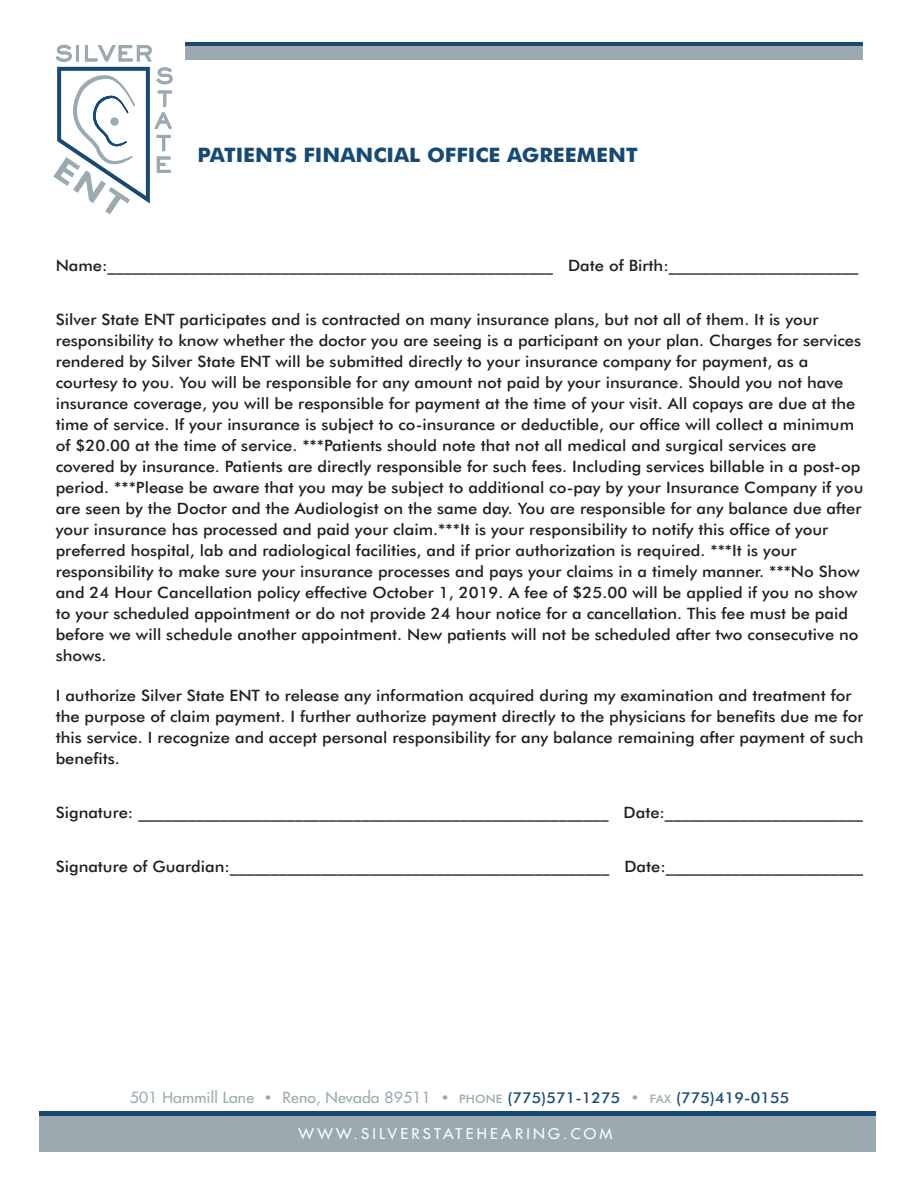
<style>
.page{position:relative;width:918px;height:1188px;background:#fff}
.page>*{position:absolute;margin:0;border:0;box-sizing:border-box;transform-origin:0 0}
.t1{font:700 19.95px "Futura BT";color:#164973;scale:1.05 1}
.t2{font:500 15.6px/21px "Futura BT";color:#231f20;scale:1.05 1}
.t3{font:15px "Futura";letter-spacing:.01em;color:#9aaab0;scale:1.05 1}
.t4{font:14.4px "Futura";letter-spacing:.21em;color:#fff;scale:1.05 1}
.s1{font-family:"Futura BT";font-weight:500}
.s2{font-family:"Futura BT";font-weight:500;font-size:11.7px}
.s3{font-family:"Futura BT";font-weight:500;color:#164973}
</style>
<div class="page">
<svg style="left:39px;top:1111px;width:837px;height:6px;background:#2c597d"></svg>
<div style="left:39px;top:1117px;width:837px;height:35px;background:#9aaab0"></div>
<svg style="left:185px;top:42px;width:678px;height:5px;background:#305c7f"></svg>
<div style="left:185px;top:47px;width:678px;height:13px;background:#9aaab0"></div>
<svg style="left:53px;top:44px;width:120px;height:171px"></svg>
<div style="left:110px;top:117px;width:9px;height:9px;background:#9aaab0;border-radius:50%"></div>
<p class="t1" style="left:198px;top:143px;width:421px">PATIENTS FINANCIAL OFFICE AGREEMENT</p>
<p class="t2" style="left:56px;top:254px;width:766px">Name:______________________________________________________ Date of Birth:_______________________</p>
<p class="t2" style="left:56px;top:308px;width:771px">Silver State ENT participates and is contracted on many insurance plans, but not all of them. It is your responsibility to know whether the doctor you are seeing is a participant on your plan. Charges for services rendered by Silver State ENT will be submitted directly to your insurance company for payment, as a courtesy to you. You will be responsible for any amount not paid by your insurance. Should you not have insurance coverage, you will be responsible for payment at the time of your visit. All copays are due at the time of service. If your insurance is subject to co-insurance or deductible, our office will collect a minimum of $20.00 at the time of service. ***Patients should note that not all medical and surgical services are covered by insurance. Patients are directly responsible for such fees. Including services billable in a post-op period. ***Please be aware that you may be subject to additional co-pay by your Insurance Company if you are seen by the Doctor and the Audiologist on the same day. You are responsible for any balance due after your insurance has processed and paid your claim.***It is your responsibility to notify this office of your preferred hospital, lab and radiological facilities, and if prior authorization is required. ***It is your responsibility to make sure your insurance processes and pays your claims in a timely manner. ***No Show and 24 Hour Cancellation policy effective October 1, 2019. A fee of $25.00 will be applied if you no show to your scheduled appointment or do not provide 24 hour notice for a cancellation. This fee must be paid before we will schedule another appointment. New patients will not be scheduled after two consecutive no shows.</p>
<p class="t2" style="left:56px;top:685px;width:771px">I authorize Silver State ENT to release any information acquired during my examination and treatment for the purpose of claim payment. I further authorize payment directly to the physicians for benefits due me for this service. I recognize and accept personal responsibility for any balance remaining after payment of such benefits.</p>
<p class="t2" style="left:56px;top:802px;width:770px">Signature: _________________________________________________________ Date:________________________</p>
<p class="t2" style="left:56px;top:856px;width:771px">Signature of Guardian:______________________________________________ Date:________________________</p>
<p class="t3" style="left:130px;top:1088px;width:629px">501 Hammill Lane <span class="s1">•</span> Reno, Nevada 89511 <span class="s1">•</span> <span class="s2">PHONE</span> <span class="s3">(775)571-1275</span> <span class="s1">•</span> <span class="s2">FAX</span> <span class="s3">(775)419-0155</span></p>
<p class="t4" style="left:299px;top:1125px;width:300px">WWW.SILVERSTATEHEARING.COM</p>
</div>
